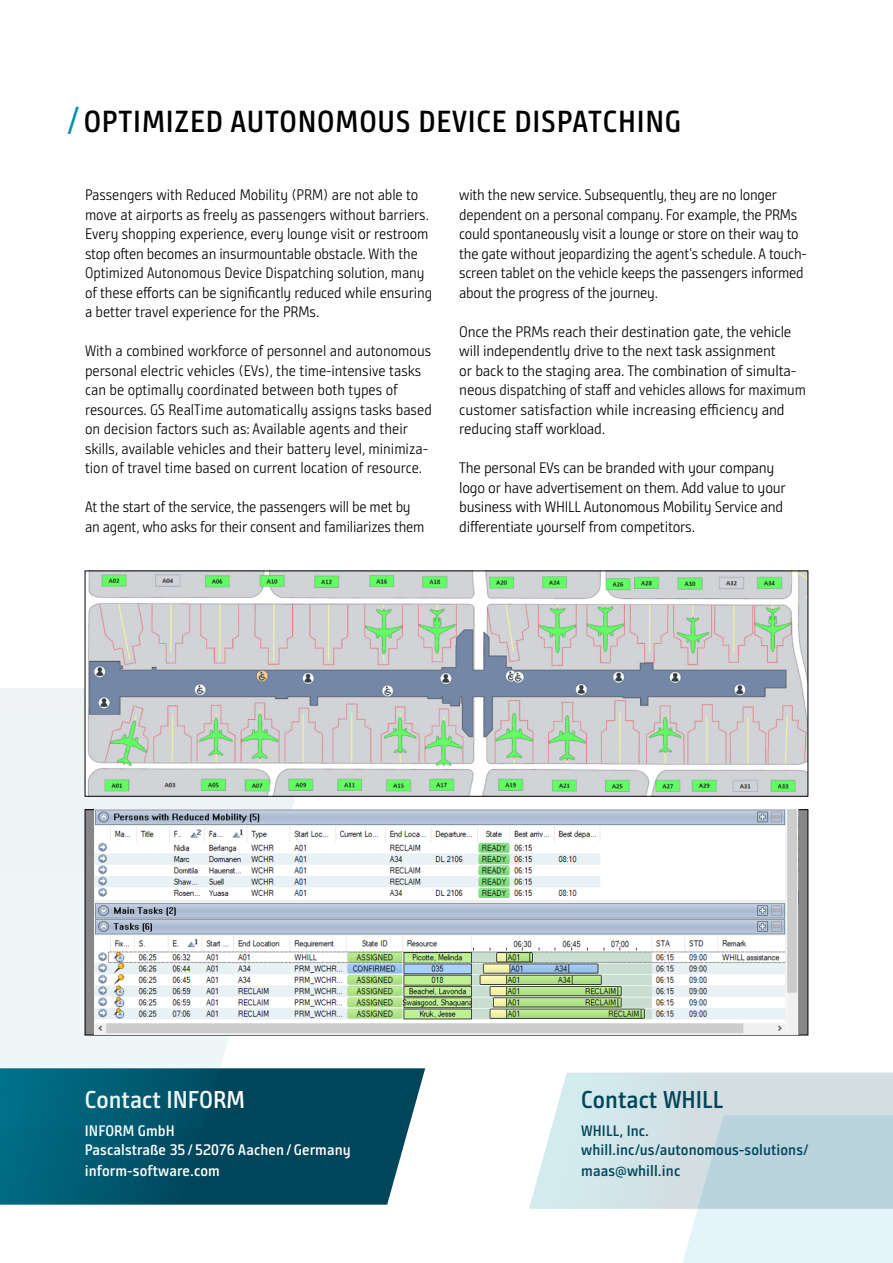
<style>
.page{position:relative;width:893px;height:1263px;background:#fff}
.page>*{position:absolute;margin:0;border:0;box-sizing:border-box;transform-origin:0 0}
.t1{font:700 30.45px "Bunday Sans Pro SG Se";letter-spacing:.025em;color:#000}
.t2{font:700 24.45px "Bunday Sans Pro SG Se";color:#fff}
.t3{font:700 24.45px "Bunday Sans Pro SG Se";color:#004559}
.t4{font:15.3px/19.5px "Bunday Sans Pro SG Se Ligh";letter-spacing:-.01em;color:#000}
.t5{font:700 15.3px/19.5px "Bunday Sans Pro SG Se";letter-spacing:.005em;color:#fff}
.t6{font:700 15.3px/19.5px "Bunday Sans Pro SG Se";letter-spacing:.005em;color:#004559}
.s1{font-family:"Bunday Sans Pro SG";font-weight:400;font-size:39px;color:#0091a7}
</style>
<div class="page">
<svg style="left:0;top:1068px;width:425px;height:137px;background:#10596d"></svg>
<svg style="left:0;top:688px;width:326px;height:440px;background:#a4c2ca"></svg>
<div style="left:683px;top:1209px;width:210px;height:54px;background:#e3f4fb"></div>
<svg style="left:529px;top:1072px;width:364px;height:137px;background:#ccdfe5"></svg>
<img style="left:87px;top:573px;width:719px;height:221px">
<div style="left:85px;top:810px;width:723px;height:225px;background:#878787"></div>
<img style="left:95px;top:810px;width:703px;height:225px">
<h1 class="t1" style="left:67px;top:102px;width:616px"><span class="s1">/</span>OPTIMIZED AUTONOMOUS DEVICE DISPATCHING</h1>
<p class="t4" style="left:85px;top:185px;width:349px">Passengers with Reduced Mobility (PRM) are not able to move at airports as freely as passengers without barriers.<br>Every shopping experience, every lounge visit or restroom stop often becomes an insurmountable obstacle. With the Optimized Autonomous Device Dispatching solution, many of these efforts can be significantly reduced while ensuring a better travel experience for the PRMs.</p>
<p class="t4" style="left:85px;top:341px;width:348px">With a combined workforce of personnel and autonomous personal electric vehicles (EVs), the time-intensive tasks can be optimally coordinated between both types of resources. GS RealTime automatically assigns tasks based on decision factors such as: Available agents and their skills, available vehicles and their battery level, minimiza&shy;tion of travel time based on current location of resource.</p>
<p class="t4" style="left:85px;top:497px;width:341px">At the start of the service, the passengers will be met by an agent, who asks for their consent and familiarizes them</p>
<p class="t4" style="left:459px;top:185px;width:349px">with the new service. Subsequently, they are no longer dependent on a personal company. For example, the PRMs could spontaneously visit a lounge or store on their way to the gate without jeopardizing the agent’s schedule. A touch&shy;screen tablet on the vehicle keeps the passengers informed about the progress of the journey.</p>
<p class="t4" style="left:459px;top:322px;width:348px">Once the PRMs reach their destination gate, the vehicle will independently drive to the next task assignment<br>or back to the staging area. The combination of simulta&shy;neous dispatching of staff and vehicles allows for maximum customer satisfaction while increasing efficiency and reducing staff workload.</p>
<p class="t4" style="left:459px;top:458px;width:328px">The personal EVs can be branded with your company logo or have advertisement on them. Add value to your business with WHILL Autonomous Mobility Service and differentiate yourself from competitors.</p>
<h2 class="t2" style="left:85px;top:1083px;width:162px">Contact INFORM</h2>
<p class="t5" style="left:85px;top:1120px;width:267px">INFORM GmbH<br>Pascalstraße 35 / 52076 Aachen / Germany</p>
<p class="t5" style="left:85px;top:1161px;width:137px">inform-software.com</p>
<h2 class="t3" style="left:581px;top:1083px;width:144px">Contact WHILL</h2>
<p class="t6" style="left:581px;top:1120px;width:229px">WHILL, Inc. whill.inc/us/autonomous-solutions/</p>
<p class="t6" style="left:581px;top:1161px;width:101px">maas@whill.inc</p>
</div>
